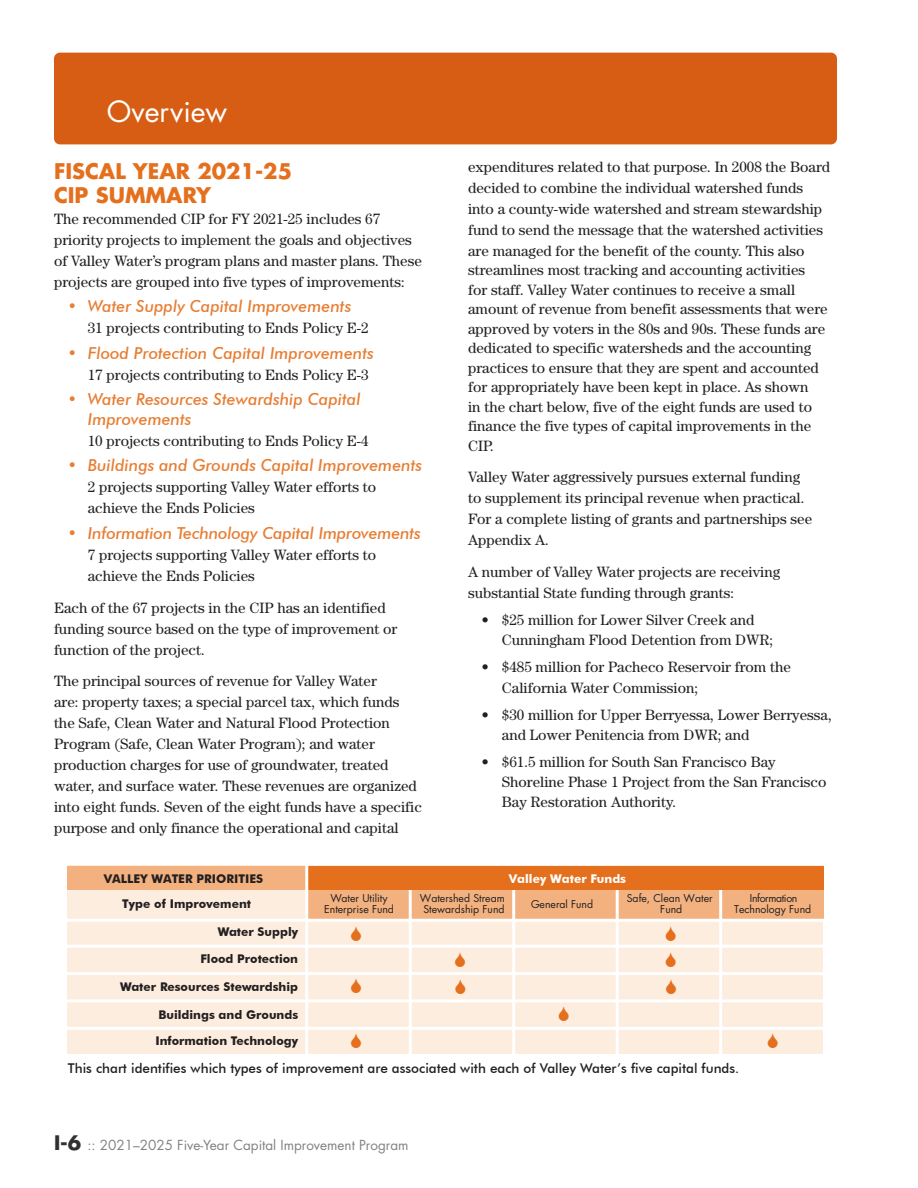
<style>
.page{position:relative;width:918px;height:1188px;background:#fff}
.page>*{position:absolute;margin:0;border:0;box-sizing:border-box;transform-origin:0 0}
.t1{font:28.5px "Futura Std";color:#fff}
.t2{font:700 21px/24px "Futura Std";color:#e4701e}
.t3{font:italic 500 16.5px/19.8px "Futura BT";color:#e77e34}
.t4{font:15px/21px "Century Std";color:#231f20}
.t5{font:500 13.5px "Futura BT";color:#231f20}
.t6{font:13.5px "Futura Std";color:#808285}
.t7{font:700 12px "Futura BT";color:#231f20}
.t8{font:700 12px "Futura BT";color:#fff}
.t9{font:10.5px/11.1px "Futura Std";color:#231f20;text-align:center}
.s1{font-weight:700;font-size:19.5px;color:#312f30}
</style>
<div class="page">
<div style="left:54px;top:53px;width:783px;height:91px;background:#d75d14;border-radius:6px"></div>
<div style="left:68px;top:865px;width:756px;height:189px;background:#fceddf"></div>
<div style="left:68px;top:866px;width:239px;height:23px;background:#f2b17f"></div>
<div style="left:307px;top:890px;width:517px;height:30px;background:#f2b17f"></div>
<hr style="left:409px;top:881px;width:3px;height:173px;background:#fff">
<hr style="left:512px;top:881px;width:3px;height:173px;background:#fff">
<hr style="left:616px;top:881px;width:3px;height:173px;background:#fff">
<hr style="left:719px;top:881px;width:3px;height:173px;background:#fff">
<div style="left:307px;top:866px;width:517px;height:23px;background:#e4701e"></div>
<hr style="left:305px;top:865px;width:3px;height:189px;background:#fff">
<hr style="left:68px;top:945px;width:756px;height:3px;background:#fff">
<hr style="left:68px;top:919px;width:756px;height:3px;background:#fff">
<hr style="left:68px;top:972px;width:756px;height:3px;background:#fff">
<hr style="left:68px;top:999px;width:756px;height:3px;background:#fff">
<hr style="left:68px;top:1027px;width:756px;height:3px;background:#fff">
<h1 class="t1" style="left:107px;top:93px;width:122px">Overview</h1>
<p class="t2" style="left:54px;top:158px;width:240px">FISCAL YEAR 2021-25<br>CIP SUMMARY</p>
<p class="t4" style="left:54px;top:208px;width:369px">The recommended CIP for FY 2021-25 includes 67 priority projects to implement the goals and objectives of Valley Water’s program plans and master plans. These projects are grouped into five types of improvements:</p>
<p class="t3" style="left:68px;top:296px;width:285px">• Water Supply Capital Improvements</p>
<p class="t4" style="left:88px;top:317px;width:282px">31 projects contributing to Ends Policy E-2</p>
<p class="t3" style="left:68px;top:343px;width:308px">• Flood Protection Capital Improvements</p>
<p class="t4" style="left:88px;top:364px;width:282px">17 projects contributing to Ends Policy E-3</p>
<p class="t3" style="left:88px;top:389px;width:274px;text-indent:-20px">• Water Resources Stewardship Capital<br>Improvements</p>
<p class="t4" style="left:88px;top:430px;width:282px">10 projects contributing to Ends Policy E-4</p>
<p class="t3" style="left:68px;top:455px;width:356px">• Buildings and Grounds Capital Improvements</p>
<p class="t4" style="left:88px;top:476px;width:290px">2 projects supporting Valley Water efforts to achieve the Ends Policies</p>
<p class="t3" style="left:68px;top:523px;width:355px">• Information Technology Capital Improvements</p>
<p class="t4" style="left:88px;top:544px;width:290px">7 projects supporting Valley Water efforts to achieve the Ends Policies</p>
<p class="t4" style="left:54px;top:597px;width:345px">Each of the 67 projects in the CIP has an identified funding source based on the type of improvement or function of the project.</p>
<p class="t4" style="left:54px;top:671px;width:369px">The principal sources of revenue for Valley Water<br>are: property taxes; a special parcel tax, which funds the Safe, Clean Water and Natural Flood Protection Program (Safe, Clean Water Program); and water production charges for use of groundwater, treated water, and surface water. These revenues are organized into eight funds. Seven of the eight funds have a specific purpose and only finance the operational and capital</p>
<p class="t4" style="left:468px;top:156px;width:364px">expenditures related to that purpose. In 2008 the Board decided to combine the individual watershed funds into a county-wide watershed and stream stewardship fund to send the message that the watershed activities are managed for the benefit of the county. This also</p>
<p class="t4" style="left:468px;top:260px;width:361px;line-height:19.5px">streamlines most tracking and accounting activities for staff. Valley Water continues to receive a small amount of revenue from benefit assessments that were approved by voters in the 80s and 90s. These funds are dedicated to specific watersheds and the accounting practices to ensure that they are spent and accounted for appropriately have been kept in place. As shown<br>in the chart below, five of the eight funds are used to finance the five types of capital improvements in the CIP.</p>
<p class="t4" style="left:468px;top:466px;width:346px">Valley Water aggressively pursues external funding to supplement its principal revenue when practical.<br>For a complete listing of grants and partnerships see Appendix A.</p>
<p class="t4" style="left:468px;top:561px;width:314px">A number of Valley Water projects are receiving substantial State funding through grants:</p>
<p class="t4" style="left:502px;top:610px;width:273px;line-height:20.2px;text-indent:-20px">• $25 million for Lower Silver Creek and<br>Cunningham Flood Detention from DWR;</p>
<p class="t4" style="left:502px;top:657px;width:291px;line-height:20.2px;text-indent:-20px">• $485 million for Pacheco Reservoir from the<br>California Water Commission;</p>
<p class="t4" style="left:502px;top:704px;width:332px;line-height:20.2px;text-indent:-20px">• $30 million for Upper Berryessa, Lower Berryessa, and Lower Penitencia from DWR; and</p>
<p class="t4" style="left:502px;top:751px;width:326px;line-height:20.2px;text-indent:-20px">• $61.5 million for South San Francisco Bay<br>Shoreline Phase 1 Project from the San Francisco<br>Bay Restoration Authority.</p>
<p class="t7" style="left:104px;top:871px;width:161px">VALLEY WATER PRIORITIES</p>
<p class="t8" style="left:509px;top:871px;width:119px">Valley Water Funds</p>
<p class="t7" style="left:122px;top:896px;width:130px">Type of Improvement</p>
<p class="t7" style="left:218px;top:924px;width:82px">Water Supply</p>
<p class="t7" style="left:200px;top:952px;width:99px">Flood Protection</p>
<p class="t7" style="left:120px;top:980px;width:179px">Water Resources Stewardship</p>
<p class="t7" style="left:158px;top:1008px;width:141px">Buildings and Grounds</p>
<p class="t7" style="left:155px;top:1033px;width:144px">Information Technology</p>
<p class="t9" style="left:324px;top:892px;width:71px">Water Utility<br>Enterprise Fund</p>
<p class="t9" style="left:734px;top:892px;width:79px">Information<br>Technology Fund</p>
<p class="t9" style="left:420px;top:892px;width:86px">Watershed Stream<br>Stewardship Fund</p>
<p class="t9" style="left:531px;top:899px;width:64px">General Fund</p>
<p class="t9" style="left:627px;top:892px;width:87px">Safe, Clean Water<br>Fund</p>
<p class="t5" style="left:68px;top:1060px;width:673px">This chart identifies which types of improvement are associated with each of Valley Water’s five capital funds.</p>
<p class="t6" style="left:54px;top:1137px;width:356px"><span class="s1">I-6</span> :: 2021–2025 Five-Year Capital Improvement Program</p>
</div>
